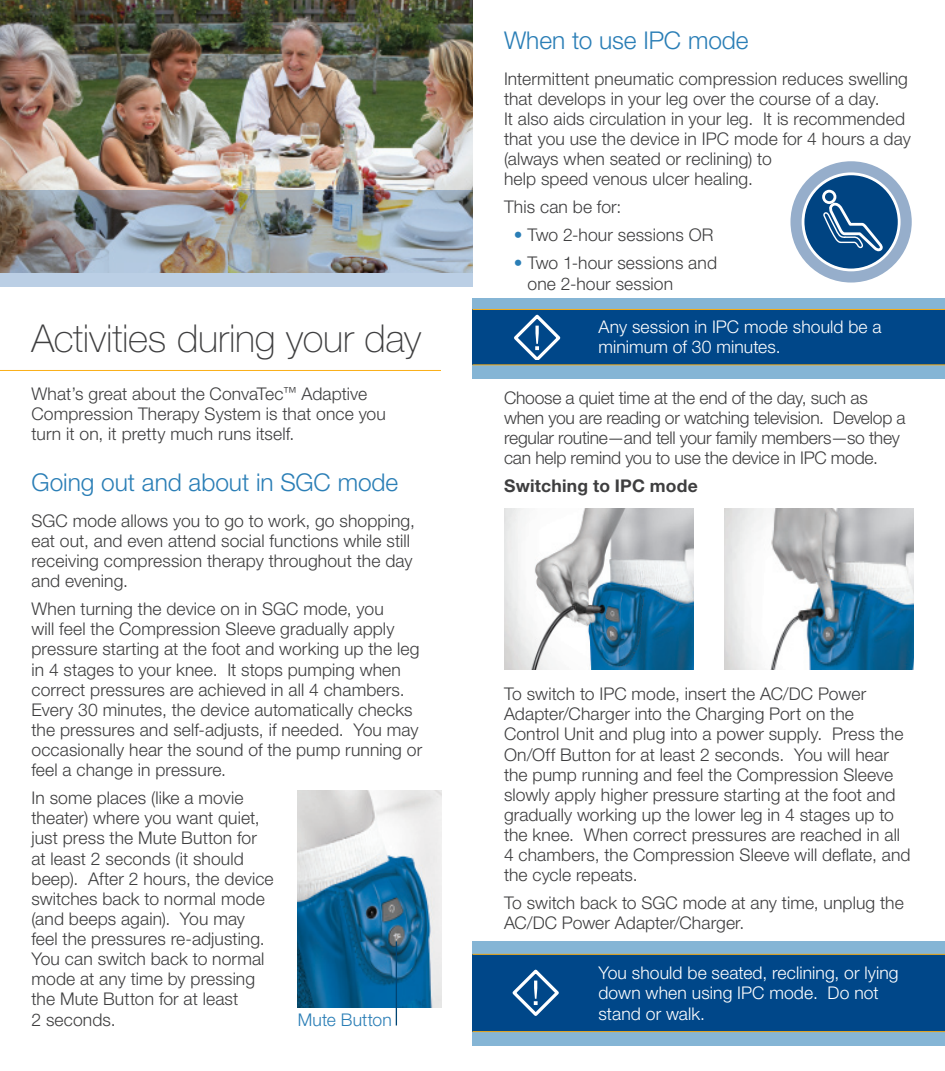
<style>
.page{position:relative;width:945px;height:1071px;background:#fff}
.page>*{position:absolute;margin:0;border:0;box-sizing:border-box;transform-origin:0 0}
.Headline{font:100 38.5px "Helvetica Neue LT Std";letter-spacing:-.01em;color:#3e3e3f}
.Copy{font:300 24.5px "Helvetica Neue LT Std";letter-spacing:-.005em;color:#2a7eb6}
.Copy-2{font:300 17.5px/20.1px "Helvetica Neue LT Std";letter-spacing:.005em;color:#3e3e3f}
.Copy-3{font:300 17.5px/20.1px "Helvetica Neue LT Std";letter-spacing:-.015em;color:#3e3e3f}
.Copy-4{font:300 17.5px/20.1px "Helvetica Neue LT Std";letter-spacing:.005em;color:#fff}
.Bullets{font:300 17.5px/20.1px "Helvetica Neue LT Std";letter-spacing:.005em;color:#3e3e3f}
.Copy-5{font:700 17.5px "Helvetica Neue LT Std";letter-spacing:.01em;color:#3e3e3f}
.Copy-6{font:300 17.5px "Helvetica Neue LT Std";letter-spacing:.005em;color:#2a7eb6}
.s1{color:#2a7eb6}
</style>
<div class="page">
<img style="left:0;top:0;width:472px;height:190px">
<img style="left:0;top:190px;width:473px;height:96px">
<hr style="left:0;top:370px;width:441px;height:1px;background:#faaf18">
<img style="left:298px;top:791px;width:143px;height:216px">
<svg style="left:472px;top:941px;width:473px;height:105px;background:#86b4d2"></svg>
<div style="left:472px;top:954px;width:473px;height:78px;background:#004789"></div>
<hr style="left:472px;top:954px;width:473px;height:1px;background:#faaf18">
<hr style="left:472px;top:1031px;width:473px;height:1px;background:#faaf18">
<div style="left:472px;top:298px;width:473px;height:80px;background:#85b5d5"></div>
<div style="left:472px;top:310px;width:473px;height:55px;background:#004789"></div>
<hr style="left:472px;top:309px;width:473px;height:1px;background:#faaf18">
<hr style="left:472px;top:364px;width:473px;height:1px;background:#faaf18">
<hr style="left:396px;top:942px;width:1px;height:84px;background:#004473">
<img style="left:504px;top:508px;width:189px;height:162px">
<img style="left:724px;top:508px;width:189px;height:162px">
<svg style="left:514px;top:314px;width:47px;height:46px"></svg>
<svg style="left:512px;top:969px;width:47px;height:47px"></svg>
<svg style="left:790px;top:161px;width:122px;height:122px;background:#a3b8d1"></svg>
<div style="left:804px;top:175px;width:94px;height:94px;background:#004482;border-radius:50%"></div>
<div style="left:802px;top:172px;width:99px;height:99px;border:3px solid #fff;border-radius:50%"></div>
<div style="left:822px;top:190px;width:14px;height:14px;border:3px solid #fff;border-radius:50%"></div>
<svg style="left:823px;top:203px;width:64px;height:50px"></svg>
<p class="Headline" style="left:32px;top:316px;width:391px">Activities during your day</p>
<p class="Copy-2" style="left:32px;top:383px;width:356px">What’s great about the ConvaTec<sup>™</sup> Adaptive<br>Compression Therapy System is that once you turn it on, it pretty much runs itself.</p>
<p class="Copy" style="left:32px;top:467px;width:368px">Going out and about in SGC mode</p>
<p class="Copy-2" style="left:32px;top:510px;width:385px">SGC mode allows you to go to work, go shopping, eat out, and even attend social functions while still receiving compression therapy throughout the day and evening.</p>
<p class="Copy-2" style="left:32px;top:599px;width:392px">When turning the device on in SGC mode, you<br>will feel the Compression Sleeve gradually apply pressure starting at the foot and working up the leg in 4 stages to your knee. It stops pumping when correct pressures are achieved in all 4 chambers.<br>Every 30 minutes, the device automatically checks the pressures and self-adjusts, if needed. You may occasionally hear the sound of the pump running or feel a change in pressure.</p>
<p class="Copy-2" style="left:32px;top:788px;width:244px">In some places (like a movie theater) where you want quiet, just press the Mute Button for at least 2 seconds (it should beep). After 2 hours, the device switches back to normal mode (and beeps again). You may feel the pressures re-adjusting.<br>You can switch back to normal mode at any time by pressing the Mute Button for at least<br>2 seconds.</p>
<p class="Copy-6" style="left:298px;top:1009px;width:96px">Mute Button</p>
<p class="Copy" style="left:504px;top:25px;width:246px">When to use IPC mode</p>
<p class="Copy-2" style="left:504px;top:68px;width:408px">Intermittent pneumatic compression reduces swelling that develops in your leg over the course of a day.<br>It also aids circulation in your leg. It is recommended that you use the device in IPC mode for 4 hours a day (always when seated or reclining) to<br>help speed venous ulcer healing.</p>
<p class="Copy-2" style="left:504px;top:197px;width:119px">This can be for:</p>
<p class="Bullets" style="left:514px;top:225px;width:201px"><span class="s1">•</span> Two 2-hour sessions OR</p>
<p class="Bullets" style="left:528px;top:253px;width:191px;text-indent:-14px"><span class="s1">•</span> Two 1-hour sessions and one 2-hour session</p>
<p class="Copy-4" style="left:598px;top:316px;width:285px">Any session in IPC mode should be a minimum of 30 minutes.</p>
<p class="Copy-3" style="left:504px;top:387px;width:403px">Choose a quiet time at the end of the day, such as when you are reading or watching television. Develop a regular routine—and tell your family members—so they can help remind you to use the device in IPC mode.</p>
<p class="Copy-5" style="left:504px;top:475px;width:195px">Switching to IPC mode</p>
<p class="Copy-2" style="left:504px;top:684px;width:408px">To switch to IPC mode, insert the AC/DC Power Adapter/Charger into the Charging Port on the Control Unit and plug into a power supply. Press the On/Off Button for at least 2 seconds. You will hear the pump running and feel the Compression Sleeve slowly apply higher pressure starting at the foot and gradually working up the lower leg in 4 stages up to the knee. When correct pressures are reached in all 4 chambers, the Compression Sleeve will deflate, and the cycle repeats.</p>
<p class="Copy-2" style="left:504px;top:893px;width:401px">To switch back to SGC mode at any time, unplug the<br>AC/DC Power Adapter/Charger.</p>
<p class="Copy-4" style="left:598px;top:963px;width:302px">You should be seated, reclining, or lying down when using IPC mode. Do not stand or walk.</p>
</div>
